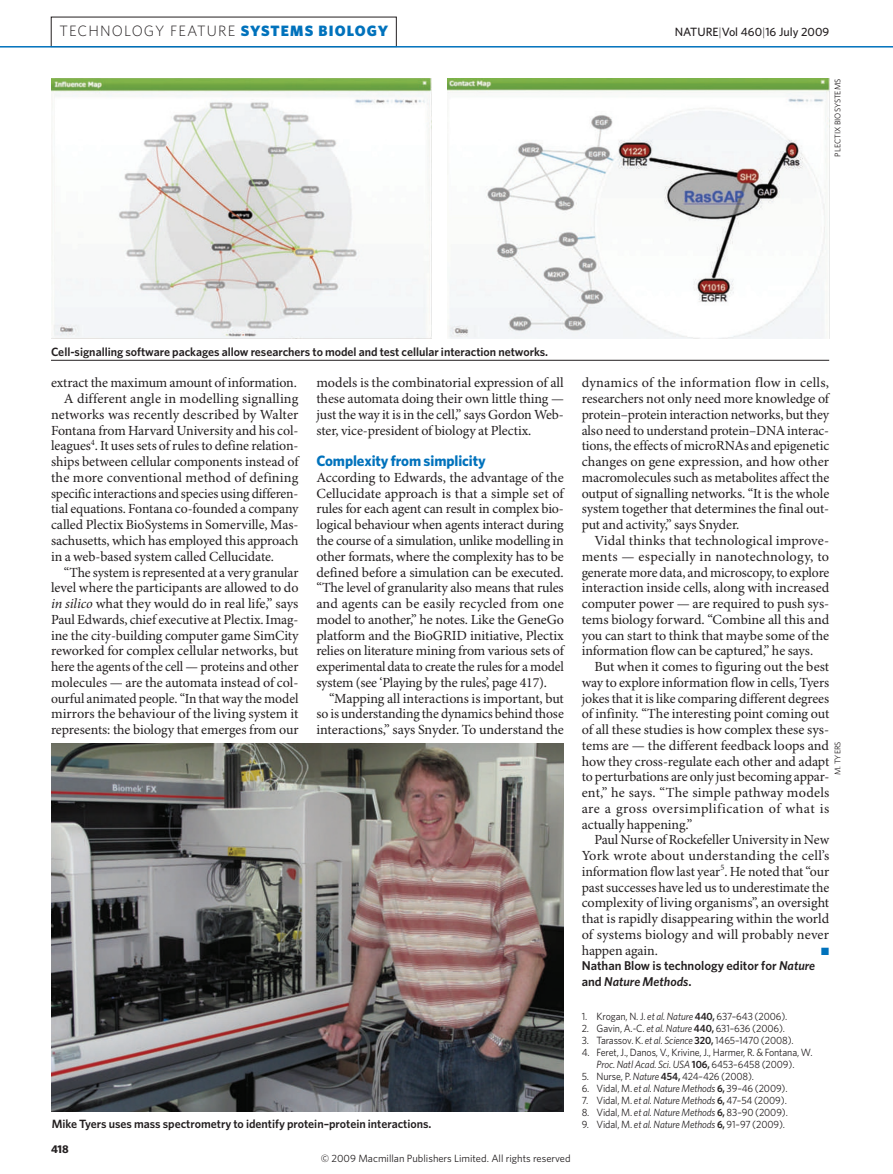
<style>
.page{position:relative;width:893px;height:1174px;background:#fff}
.page>*{position:absolute;margin:0;border:0;box-sizing:border-box;transform-origin:0 0}
.t1{font:300 15px "Whitney";letter-spacing:.075em;color:#231f20}
.t2{font:700 15px "Whitney";letter-spacing:-.005em;color:#0072bc}
.t3{font:13.95px/15.8px "Minion Pro";letter-spacing:-.005em;color:#231f20;text-align:justify}
.t4{font:600 12.75px/15.8px "Whitney";color:#231f20}
.t5{font:600 12px "Whitney";color:#231f20}
.t6{font:500 12px "Whitney";color:#231f20}
.t7{font:700 11.25px "Whitney";color:#231f20}
.t8{font:10.5px/12px "Whitney";letter-spacing:-.01em;color:#231f20;text-align:center;scale:.95 1}
.t9{font:10.5px "Whitney";letter-spacing:-.01em;color:#231f20}
.t10{font:10.5px "Zapf Dingbats Std";color:#0072bc}
.t11{font:8.25px "Whitney";color:#231f20}
.s1{font-weight:900;color:#0072bc}
.s2{font-weight:300}
.s3{font-style:italic}
.s4{font-weight:600}
</style>
<div class="page">
<img style="left:51px;top:743px;width:513px;height:368px">
<img style="left:51px;top:79px;width:380px;height:259px">
<img style="left:447px;top:79px;width:382px;height:259px">
<hr style="left:51px;top:360px;width:778px;height:1px;background:#231f20">
<hr style="left:0;top:46px;width:893px;height:2px;background:#0072bc">
<p class="t1" style="left:59px;top:25px;width:330px">TECHNOLOGY FEATURE <span class="s1">SYSTEMS BIOLOGY</span></p>
<p class="t6" style="left:675px;top:28px;width:156px">NATURE<span class="s2">|</span>Vol 460<span class="s2">|</span>16 July 2009</p>
<p class="t11" style="left:834px;top:157px;width:79px;rotate:-90deg">PLECTIX BIOSYSTEMS</p>
<p class="t5" style="left:51px;top:347px;width:499px">Cell-signalling software packages allow researchers to model and test cellular interaction networks.</p>
<p class="t3" style="left:51px;top:376px;width:247px">extract the maximum amount of information.</p>
<p class="t3" style="left:64px;top:392px;width:236px">A different angle in modelling signalling</p>
<p class="t3" style="left:51px;top:408px;width:249px">networks was recently described by Walter</p>
<p class="t3" style="left:51px;top:423px;width:249px">Fontana from Harvard University and his col-</p>
<p class="t3" style="left:51px;top:439px;width:249px">leagues<sup>4</sup>. It uses sets of rules to define relation-</p>
<p class="t3" style="left:51px;top:455px;width:249px">ships between cellular components instead of</p>
<p class="t3" style="left:51px;top:471px;width:249px">the more conventional method of defining</p>
<p class="t3" style="left:51px;top:486px;width:249px">specific interactions and species using differen-</p>
<p class="t3" style="left:51px;top:502px;width:249px">tial equations. Fontana co-founded a company</p>
<p class="t3" style="left:51px;top:518px;width:249px">called Plectix BioSystems in Somerville, Mas-</p>
<p class="t3" style="left:51px;top:534px;width:249px">sachusetts, which has employed this approach</p>
<p class="t3" style="left:51px;top:549px;width:225px">in a web-based system called Cellucidate.</p>
<p class="t3" style="left:64px;top:565px;width:236px">“The system is represented at a very granular</p>
<p class="t3" style="left:51px;top:581px;width:249px">level where the participants are allowed to do</p>
<p class="t3" style="left:51px;top:597px;width:249px"><span class="s3">in silico</span> what they would do in real life,” says</p>
<p class="t3" style="left:51px;top:612px;width:249px">Paul Edwards, chief executive at Plectix.Imag-</p>
<p class="t3" style="left:51px;top:628px;width:249px">ine the city-building computer game SimCity</p>
<p class="t3" style="left:51px;top:644px;width:249px">reworked for complex cellular networks, but</p>
<p class="t3" style="left:51px;top:660px;width:249px">here the agents of the cell — proteins and other</p>
<p class="t3" style="left:51px;top:675px;width:249px">molecules — are the automata instead of col-</p>
<p class="t3" style="left:51px;top:691px;width:249px">ourful animated people. “In that way the model</p>
<p class="t3" style="left:51px;top:707px;width:249px">mirrors the behaviour of the living system it</p>
<p class="t3" style="left:51px;top:723px;width:249px">represents: the biology that emerges from our</p>
<p class="t3" style="left:316px;top:376px;width:249px">models is the combinatorial expression of all these automata doing their own little thing — just the way it is in the cell,” says Gordon Web&shy;ster, vice-president of biology at Plectix.</p>
<p class="t2" style="left:316px;top:455px;width:171px">Complexity from simplicity</p>
<p class="t3" style="left:316px;top:471px;width:249px">According to Edwards, the advantage of the Cellucidate approach is that a simple set of rules for each agent can result in complex bio&shy;logical behaviour when agents interact during the course of a simulation, unlike modelling in other formats, where the complexity has to be defined before a simulation can be executed. “The level of granularity also means that rules and agents can be easily recycled from one model to another,” he notes. Like the GeneGo platform and the BioGRID initiative, Plectix relies on literature mining from various sets of experimental data to create the rules for a model system (see ‘Playing by the rules’, page 417).</p>
<p class="t3" style="left:316px;top:691px;width:249px;text-indent:13px">“Mapping all interactions is important, but so is understanding the dynamics behind those interactions,” says Snyder. To understand the</p>
<p class="t3" style="left:582px;top:376px;width:249px">dynamics of the information flow in cells, researchers not only need more knowledge of protein–protein interaction networks, but they also need to understand protein–DNA interac&shy;tions, the effects of microRNAs and epigenetic changes on gene expression, and how other macromolecules such as metabolites affect the output of signalling networks. “It is the whole system together that determines the final out&shy;put and activity,” says Snyder.</p>
<p class="t3" style="left:582px;top:534px;width:249px;text-indent:13px">Vidal thinks that technological improve&shy;ments — especially in nanotechnology, to generate more data, and microscopy, to explore interaction inside cells, along with increased computer power — are required to push sys&shy;tems biology forward. “Combine all this and you can start to think that maybe some of the information flow can be captured,” he says.</p>
<p class="t3" style="left:582px;top:660px;width:249px;text-indent:13px">But when it comes to figuring out the best way to explore information flow in cells, Tyers jokes that it is like comparing different degrees of infinity. “The interesting point coming out of all these studies is how complex these sys&shy;tems are — the different feedback loops and how they cross-regulate each other and adapt to perturbations are only just becoming appar&shy;ent,” he says. “The simple pathway models are a gross oversimplification of what is actually happening.”</p>
<p class="t3" style="left:582px;top:833px;width:249px;text-indent:13px">Paul Nurse of Rockefeller University in New York wrote about understanding the cell’s information flow last year<sup>5</sup>. He noted that “our past successes have led us to underestimate the complexity of living organisms”, an oversight that is rapidly disappearing within the world of systems biology and will probably never happen again.</p>
<p class="t11" style="left:834px;top:775px;width:35px;rotate:-90deg">M. TYERS</p>
<p class="t10" style="left:821px;top:945px;width:9px">■</p>
<p class="t4" style="left:582px;top:959px;width:235px">Nathan Blow is technology editor for <span class="s3">Nature </span>and <span class="s3">Nature Methods</span>.</p>
<p class="t8" style="left:582px;top:1011px;width:218px">1. Krogan, N. J. <span class="s3">et al. Nature</span> <span class="s4">440,</span> 637–643 (2006).</p>
<p class="t8" style="left:582px;top:1023px;width:216px">2. Gavin, A.-C. <span class="s3">et al. Nature</span> <span class="s4">440,</span> 631–636 (2006).</p>
<p class="t8" style="left:582px;top:1035px;width:225px">3. Tarassov. K. <span class="s3">et al. Science</span> <span class="s4">320,</span> 1465–1470 (2008).</p>
<p class="t8" style="left:582px;top:1047px;width:244px">4. Feret, J., Danos, V., Krivine, J., Harmer, R. &amp; Fontana, W.<br><span class="s3">Proc. Natl Acad. Sci. USA</span> <span class="s4">106,</span> 6453–6458 (2009).</p>
<p class="t8" style="left:582px;top:1071px;width:183px">5. Nurse, P. <span class="s3">Nature</span> <span class="s4">454,</span> 424–426 (2008).</p>
<p class="t8" style="left:582px;top:1083px;width:218px">6. Vidal, M. <span class="s3">et al. Nature Methods</span> <span class="s4">6,</span> 39–46 (2009).</p>
<p class="t8" style="left:582px;top:1095px;width:217px">7. Vidal, M. <span class="s3">et al. Nature Methods</span> <span class="s4">6,</span> 47–54 (2009).</p>
<p class="t8" style="left:582px;top:1107px;width:219px">8. Vidal, M. <span class="s3">et al. Nature Methods</span> <span class="s4">6,</span> 83–90 (2009).</p>
<p class="t5" style="left:52px;top:1119px;width:381px">Mike Tyers uses mass spectrometry to identify protein–protein interactions.</p>
<p class="t8" style="left:582px;top:1119px;width:216px">9. Vidal, M. <span class="s3">et al. Nature Methods</span> <span class="s4">6,</span> 91–97 (2009).</p>
<p class="t7" style="left:51px;top:1144px;width:19px">418</p>
<p class="t9" style="left:321px;top:1152px;width:251px">© 2009 Macmillan Publishers Limited. All rights reserved</p>
</div>
